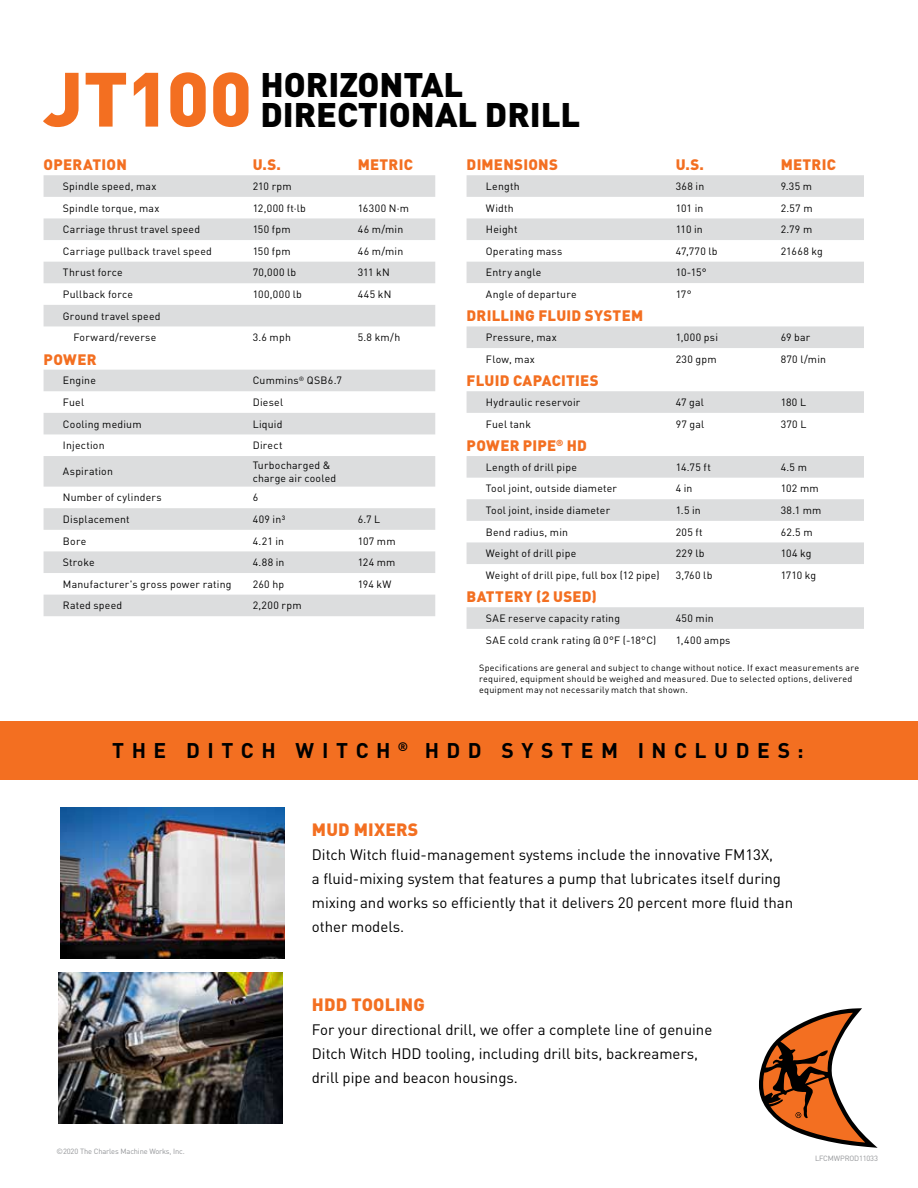
<style>
.page{position:relative;width:918px;height:1188px;background:#fff}
.page>*{position:absolute;margin:0;border:0;box-sizing:border-box;transform-origin:0 0}
.t1{font:900 75.6px "DIN Pro";letter-spacing:-.01em;color:#f36f21}
.t2{font:900 33.75px/29.7px "DIN Pro";color:#000}
.t3{font:700 21px "DIN Pro";letter-spacing:.36em;color:#000}
.t4{font:900 17.7px "DIN Pro";letter-spacing:.01em;color:#f36f21}
.t5{font:15px/24px "DIN Pro";color:#000}
.t6{font:900 15px "DIN Pro";letter-spacing:.015em;color:#f36f21}
.t7{font:10.5px/21.6px "DIN Pro";letter-spacing:.025em;color:#000;text-align:center}
.t8{font:9px/10.8px "DIN Pro";letter-spacing:.03em;color:#000}
.t9{font:7.5px "DIN Pro";letter-spacing:-.02em;color:#939598}
</style>
<div class="page">
<svg style="left:759px;top:1008px;width:119px;height:140px"></svg>
<img style="left:59px;top:972px;width:224px;height:151px">
<img style="left:60px;top:808px;width:224px;height:151px">
<div style="left:0;top:721px;width:918px;height:58px;background:#f36f21"></div>
<svg style="left:467px;top:175px;width:397px;height:454px"></svg>
<svg style="left:467px;top:218px;width:397px;height:87px"></svg>
<svg style="left:44px;top:175px;width:391px;height:441px"></svg>
<div style="left:44px;top:305px;width:391px;height:21px;background:#dcddde"></div>
<h1 class="t1" style="left:44px;top:34px;width:210px">JT100</h1>
<h2 class="t2" style="left:261px;top:65px;width:321px">HORIZONTAL<br>DIRECTIONAL DRILL</h2>
<h3 class="t6" style="left:44px;top:152px;width:85px">OPERATION</h3>
<h3 class="t6" style="left:253px;top:152px;width:30px">U.S.</h3>
<h3 class="t6" style="left:358px;top:152px;width:57px">METRIC</h3>
<p class="t7" style="left:63px;top:174px;width:95px">Spindle speed, max</p>
<p class="t7" style="left:253px;top:174px;width:41px">210 rpm</p>
<p class="t7" style="left:63px;top:196px;width:98px">Spindle torque, max</p>
<p class="t7" style="left:253px;top:196px;width:55px">12,000 ft·lb</p>
<p class="t7" style="left:358px;top:196px;width:53px">16300 N·m</p>
<p class="t7" style="left:63px;top:218px;width:139px">Carriage thrust travel speed</p>
<p class="t7" style="left:253px;top:218px;width:40px">150 fpm</p>
<p class="t7" style="left:358px;top:218px;width:47px">46 m/min</p>
<p class="t7" style="left:63px;top:239px;width:151px">Carriage pullback travel speed</p>
<p class="t7" style="left:253px;top:239px;width:40px">150 fpm</p>
<p class="t7" style="left:358px;top:239px;width:47px">46 m/min</p>
<p class="t7" style="left:63px;top:261px;width:61px">Thrust force</p>
<p class="t7" style="left:253px;top:261px;width:45px">70,000 lb</p>
<p class="t7" style="left:358px;top:261px;width:34px">311 kN</p>
<p class="t7" style="left:63px;top:282px;width:72px">Pullback force</p>
<p class="t7" style="left:253px;top:282px;width:51px">100,000 lb</p>
<p class="t7" style="left:358px;top:282px;width:35px">445 kN</p>
<p class="t7" style="left:63px;top:304px;width:99px">Ground travel speed<br>Forward/reverse</p>
<p class="t7" style="left:253px;top:326px;width:40px">3.6 mph</p>
<p class="t7" style="left:358px;top:326px;width:44px">5.8 km/h</p>
<h3 class="t6" style="left:44px;top:346px;width:54px">POWER</h3>
<p class="t7" style="left:63px;top:369px;width:35px">Engine</p>
<p class="t7" style="left:253px;top:369px;width:91px">Cummins<sup>®</sup> QSB6.7</p>
<p class="t7" style="left:63px;top:390px;width:23px">Fuel</p>
<p class="t7" style="left:253px;top:390px;width:32px">Diesel</p>
<p class="t7" style="left:63px;top:412px;width:80px">Cooling medium</p>
<p class="t7" style="left:253px;top:412px;width:31px">Liquid</p>
<p class="t7" style="left:63px;top:434px;width:43px">Injection</p>
<p class="t7" style="left:253px;top:434px;width:31px">Direct</p>
<p class="t7" style="left:63px;top:460px;width:52px">Aspiration</p>
<p class="t7" style="left:253px;top:458px;width:85px;line-height:12.6px;text-align:left">Turbocharged &amp; charge air cooled</p>
<p class="t7" style="left:63px;top:486px;width:100px">Number of cylinders</p>
<p class="t7" style="left:253px;top:486px;width:7px">6</p>
<p class="t7" style="left:63px;top:507px;width:68px">Displacement</p>
<p class="t7" style="left:253px;top:507px;width:34px">409 in³</p>
<p class="t7" style="left:358px;top:507px;width:24px">6.7 L</p>
<p class="t7" style="left:63px;top:529px;width:25px">Bore</p>
<p class="t7" style="left:253px;top:529px;width:33px">4.21 in</p>
<p class="t7" style="left:358px;top:529px;width:39px">107 mm</p>
<p class="t7" style="left:63px;top:551px;width:33px">Stroke</p>
<p class="t7" style="left:253px;top:551px;width:33px">4.88 in</p>
<p class="t7" style="left:358px;top:551px;width:39px">124 mm</p>
<p class="t7" style="left:63px;top:572px;width:170px">Manufacturer's gross power rating</p>
<p class="t7" style="left:253px;top:572px;width:33px">260 hp</p>
<p class="t7" style="left:358px;top:572px;width:35px">194 kW</p>
<p class="t7" style="left:63px;top:594px;width:61px">Rated speed</p>
<p class="t7" style="left:253px;top:594px;width:50px">2,200 rpm</p>
<h3 class="t6" style="left:467px;top:152px;width:93px">DIMENSIONS</h3>
<h3 class="t6" style="left:676px;top:152px;width:30px">U.S.</h3>
<h3 class="t6" style="left:781px;top:152px;width:57px">METRIC</h3>
<p class="t7" style="left:486px;top:174px;width:35px">Length</p>
<p class="t7" style="left:676px;top:174px;width:30px">368 in</p>
<p class="t7" style="left:781px;top:174px;width:33px">9.35 m</p>
<p class="t7" style="left:486px;top:196px;width:29px">Width</p>
<p class="t7" style="left:676px;top:196px;width:29px">101 in</p>
<p class="t7" style="left:781px;top:196px;width:33px">2.57 m</p>
<p class="t7" style="left:486px;top:218px;width:33px">Height</p>
<p class="t7" style="left:676px;top:218px;width:29px">110 in</p>
<p class="t7" style="left:781px;top:218px;width:33px">2.79 m</p>
<p class="t7" style="left:486px;top:239px;width:78px">Operating mass</p>
<p class="t7" style="left:676px;top:239px;width:43px">47,770 lb</p>
<p class="t7" style="left:781px;top:239px;width:44px">21668 kg</p>
<p class="t7" style="left:486px;top:261px;width:57px">Entry angle</p>
<p class="t7" style="left:676px;top:261px;width:33px">10-15°</p>
<p class="t7" style="left:486px;top:282px;width:92px">Angle of departure</p>
<p class="t7" style="left:676px;top:282px;width:17px">17°</p>
<h3 class="t6" style="left:467px;top:303px;width:178px">DRILLING FLUID SYSTEM</h3>
<p class="t7" style="left:486px;top:326px;width:72px">Pressure, max</p>
<p class="t7" style="left:676px;top:326px;width:44px">1,000 psi</p>
<p class="t7" style="left:781px;top:326px;width:31px">69 bar</p>
<p class="t7" style="left:486px;top:347px;width:50px">Flow, max</p>
<p class="t7" style="left:676px;top:347px;width:43px">230 gpm</p>
<p class="t7" style="left:781px;top:347px;width:47px">870 l/min</p>
<h3 class="t6" style="left:467px;top:368px;width:134px">FLUID CAPACITIES</h3>
<p class="t7" style="left:486px;top:390px;width:96px">Hydraulic reservoir</p>
<p class="t7" style="left:676px;top:390px;width:30px">47 gal</p>
<p class="t7" style="left:781px;top:390px;width:27px">180 L</p>
<p class="t7" style="left:486px;top:412px;width:47px">Fuel tank</p>
<p class="t7" style="left:676px;top:412px;width:30px">97 gal</p>
<p class="t7" style="left:781px;top:412px;width:27px">370 L</p>
<h3 class="t6" style="left:467px;top:433px;width:122px">POWER PIPE<sup>®</sup> HD</h3>
<p class="t7" style="left:486px;top:455px;width:93px">Length of drill pipe</p>
<p class="t7" style="left:676px;top:455px;width:37px">14.75 ft</p>
<p class="t7" style="left:781px;top:455px;width:28px">4.5 m</p>
<p class="t7" style="left:486px;top:477px;width:133px">Tool joint, outside diameter</p>
<p class="t7" style="left:676px;top:477px;width:18px">4 in</p>
<p class="t7" style="left:781px;top:477px;width:40px">102 mm</p>
<p class="t7" style="left:486px;top:498px;width:126px">Tool joint, inside diameter</p>
<p class="t7" style="left:676px;top:498px;width:27px">1.5 in</p>
<p class="t7" style="left:781px;top:498px;width:42px">38.1 mm</p>
<p class="t7" style="left:486px;top:520px;width:84px">Bend radius, min</p>
<p class="t7" style="left:676px;top:520px;width:29px">205 ft</p>
<p class="t7" style="left:781px;top:520px;width:33px">62.5 m</p>
<p class="t7" style="left:486px;top:542px;width:92px">Weight of drill pipe</p>
<p class="t7" style="left:676px;top:542px;width:30px">229 lb</p>
<p class="t7" style="left:781px;top:542px;width:32px">104 kg</p>
<p class="t7" style="left:486px;top:563px;width:175px">Weight of drill pipe, full box (12 pipe)</p>
<p class="t7" style="left:676px;top:563px;width:38px">3,760 lb</p>
<p class="t7" style="left:781px;top:563px;width:37px">1710 kg</p>
<h3 class="t6" style="left:467px;top:584px;width:132px">BATTERY (2 USED)</h3>
<p class="t7" style="left:486px;top:606px;width:136px">SAE reserve capacity rating</p>
<p class="t7" style="left:676px;top:606px;width:40px">450 min</p>
<p class="t7" style="left:486px;top:628px;width:172px">SAE cold crank rating @ 0°F (-18°C)</p>
<p class="t7" style="left:676px;top:628px;width:56px">1,400 amps</p>
<p class="t8" style="left:479px;top:662px;width:382px">Specifications are general and subject to change without notice. If exact measurements are required, equipment should be weighed and measured. Due to selected options, delivered equipment may not necessarily match that shown.</p>
<h3 class="t3" style="left:112px;top:733px;width:693px">THE DITCH WITCH <sup>®</sup> HDD SYSTEM INCLUDES:</h3>
<h3 class="t4" style="left:312px;top:815px;width:108px">MUD MIXERS</h3>
<h3 class="t5" style="left:312px;top:841px;width:483px">Ditch Witch fluid-management systems include the innovative FM13X,<br>a fluid-mixing system that features a pump that lubricates itself during mixing and works so efficiently that it delivers 20 percent more fluid than other models.</h3>
<p class="t9" style="left:57px;top:1146px;width:130px">©2020 The Charles Machine Works, Inc.</p>
<h3 class="t4" style="left:312px;top:990px;width:114px">HDD TOOLING</h3>
<h3 class="t5" style="left:312px;top:1016px;width:402px">For your directional drill, we offer a complete line of genuine<br>Ditch Witch HDD tooling, including drill bits, backreamers, drill pipe and beacon housings.</h3>
<p class="t9" style="left:815px;top:1152px;width:64px">LFCMWPROD11033</p>
</div>
